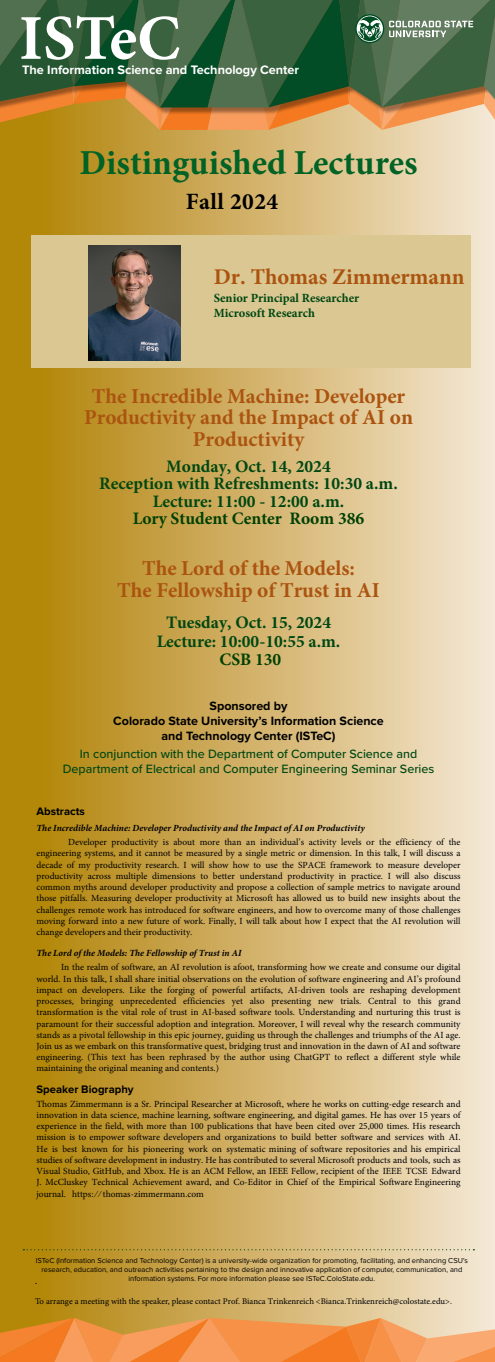
<style>
.page{position:relative;width:495px;height:1362px;background:#fff}
.page>*{position:absolute;margin:0;border:0;box-sizing:border-box;transform-origin:0 0}
.t1{font:700 35.06px "Minion Pro";color:#006225}
.t2{font:700 23.38px "Minion Pro";letter-spacing:.02em;color:#000}
.t3{font:700 22.5px "Minion Pro";color:#ab5410}
.t4{font:700 21.25px/21.4px "Minion Pro";color:#ab5410;text-align:center}
.t5{font:700 17.5px/17.5px "Minion Pro";color:#004712;text-align:center}
.t6{font:700 17.5px "Minion Pro";color:#004000}
.t7{font:700 12.75px "Proxima Nova";color:#fff}
.t8{font:500 12.5px/15px "Proxima Nova";color:#004712;text-align:center}
.t9{font:700 12.5px/15px "Proxima Nova";color:#000;text-align:center}
.t10{font:700 12.5px/14.9px "Minion Pro";color:#004712}
.t11{font:700 11.25px "Proxima Nova";color:#000}
.t12{font:9.38px/11.2px "Minion Pro";color:#000;text-align:justify}
.t13{font:italic 700 9.38px "Minion Pro";color:#000}
.t14{font:8.75px "Minion Pro";color:#000}
.t15{font:700 8.12px "Minion Pro";color:#000}
.t16{font:7.5px/9.1px "Proxima Nova";color:#000;text-align:center}
</style>
<div class="page">
<div style="left:0;top:77px;width:495px;height:1285px;background:linear-gradient(to right,#ae7f00,#f5e6d4)"></div>
<svg style="left:0;top:1318px;width:495px;height:44px;background:#f0974e"></svg>
<svg style="left:23px;top:1249px;width:451px;height:1px"></svg>
<svg style="left:0;top:0;width:495px;height:130px;background:#69754a"></svg>
<div style="left:31px;top:235px;width:439px;height:133px;background:#dac792"></div>
<img style="left:89px;top:245px;width:91px;height:115px">
<h3 class="t7" style="left:22px;top:62px;width:279px">The Information Science and Technology Center</h3>
<h1 class="t1" style="left:80px;top:138px;width:340px">Distinguished Lectures</h1>
<h2 class="t2" style="left:186px;top:185px;width:94px">Fall 2024</h2>
<h3 class="t3" style="left:214px;top:261px;width:252px">Dr. Thomas Zimmermann</h3>
<h3 class="t10" style="left:214px;top:291px;width:147px">Senior Principal Researcher<br>Microsoft Research</h3>
<h3 class="t4" style="left:84px;top:385px;width:331px">The Incredible Machine: Developer<br>Productivity and the Impact of AI on<br>Productivity</h3>
<h3 class="t5" style="left:99px;top:457px;width:300px">Monday, Oct. 14, 2024<br>Reception with Refreshments: 10:30 a.m.<br>Lecture: 11:00 - 12:00 a.m.</h3>
<h3 class="t6" style="left:133px;top:506px;width:233px">Lory Student Center Room 386</h3>
<h3 class="t4" style="left:117px;top:557px;width:264px">The Lord of the Models:<br>The Fellowship of Trust in AI</h3>
<h3 class="t5" style="left:157px;top:612px;width:185px;line-height:18.8px">Tuesday, Oct. 15, 2024<br>Lecture: 10:00-10:55 a.m.</h3>
<h3 class="t6" style="left:220px;top:647px;width:63px">CSB 130</h3>
<h3 class="t9" style="left:113px;top:699px;width:272px">Sponsored by<br>Colorado State University’s Information Science and Technology Center (ISTeC)</h3>
<h3 class="t8" style="left:63px;top:746px;width:373px">In conjunction with the Department of Computer Science and<br>Department of Electrical and Computer Engineering Seminar Series</h3>
<p class="t11" style="left:36px;top:805px;width:50px">Abstracts</p>
<p class="t13" style="left:36px;top:821px;width:330px">The Incredible Machine: Developer Productivity and the Impact of AI on Productivity</p>
<p class="t12" style="left:36px;top:836px;width:426px;text-indent:32px">Developer productivity is about more than an individual’s activity levels or the efficiency of the engineering systems, and it cannot be measured by a single metric or dimension. In this talk, I will discuss a decade of my productivity research. I will show how to use the SPACE framework to measure developer productivity across multiple dimensions to better understand productivity in practice. I will also discuss common myths around developer productivity and propose a collection of sample metrics to navigate around those pitfalls. Measuring developer productivity at Microsoft has allowed us to build new insights about the challenges remote work has introduced for software engineers, and how to overcome many of those challenges moving forward into a new future of work. Finally, I will talk about how I expect that the AI revolution will change developers and their productivity.</p>
<p class="t13" style="left:36px;top:946px;width:206px">The Lord of the Models: The Fellowship of Trust in AI</p>
<p class="t12" style="left:36px;top:961px;width:426px;text-indent:25px">In the realm of software, an AI revolution is afoot, transforming how we create and consume our digital world. In this talk, I shall share initial observations on the evolution of software engineering and AI’s profound impact on developers. Like the forging of powerful artifacts, AI-driven tools are reshaping development processes, bringing unprecedented efficiencies yet also presenting new trials. Central to this grand transformation is the vital role of trust in AI-based software tools. Understanding and nurturing this trust is paramount for their successful adoption and integration. Moreover, I will reveal why the research community stands as a pivotal fellowship in this epic journey, guiding us through the challenges and triumphs of the AI age.<br>Join us as we embark on this transformative quest, bridging trust and innovation in the dawn of AI and software engineering. (This text has been rephrased by the author using ChatGPT to reflect a different style while maintaining the original meaning and contents.)</p>
<p class="t11" style="left:36px;top:1083px;width:99px">Speaker Biography</p>
<p class="t12" style="left:36px;top:1098px;width:426px">Thomas Zimmermann is a Sr. Principal Researcher at Microsoft, where he works on cutting-edge research and innovation in data science, machine learning, software engineering, and digital games. He has over 15 years of experience in the field, with more than 100 publications that have been cited over 25,000 times. His research mission is to empower software developers and organizations to build better software and services with AI.<br>He is best known for his pioneering work on systematic mining of software repositories and his empirical studies of software development in industry. He has contributed to several Microsoft products and tools, such as Visual Studio, GitHub, and Xbox. He is an ACM Fellow, an IEEE Fellow, recipient of the IEEE TCSE Edward J. McCluskey Technical Achievement award, and Co-Editor in Chief of the Empirical Software Engineering journal. https: ⁄ ⁄ thomas-zimmermann.com</p>
<p class="t16" style="left:36px;top:1256px;width:434px">ISTeC (Information Science and Technology Center) is a university-wide organization for promoting, facilitating, and enhancing CSU's research, education, and outreach activities pertaining to the design and innovative application of computer, communication, and information systems. For more information please see ISTeC.ColoState.edu.</p>
<p class="t15" style="left:35px;top:1275px;width:4px">.</p>
<p class="t14" style="left:35px;top:1295px;width:419px">To arrange a meeting with the speaker, please contact Prof. Bianca Trinkenreich &lt;Bianca.Trinkenreich@colostate.edu&gt;.</p>
</div>
